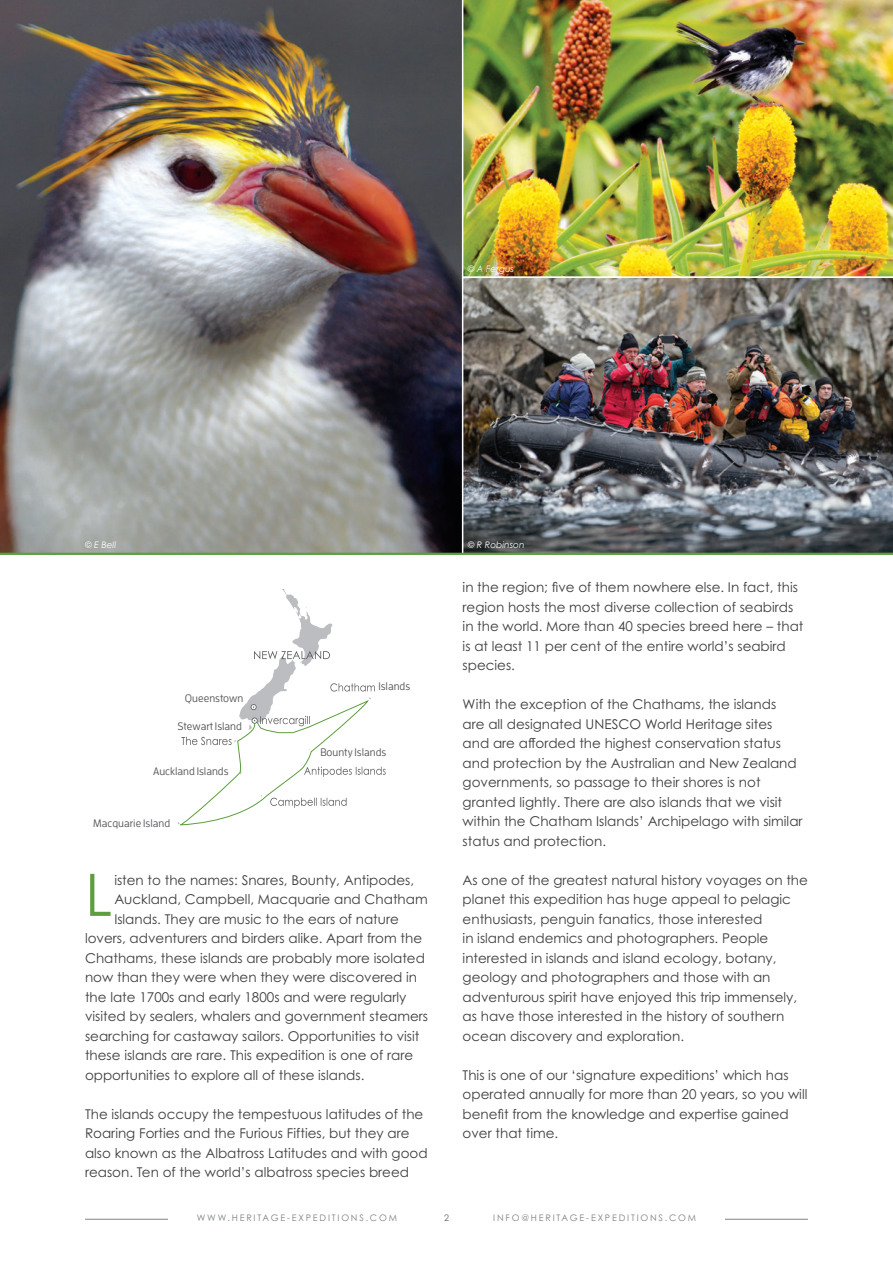
<style>
.page{position:relative;width:893px;height:1263px;background:#fff}
.page>*{position:absolute;margin:0;border:0;box-sizing:border-box;transform-origin:0 0}
.t1{font:58.5px "Century Gothic Pro";color:#5d9e3e}
.t2{font:13.5px/19.5px "Century Gothic Pro";color:#3e3e3f}
.t3{font:500 10.8px "Enzo OT";color:#57585a}
.t4{font:9px "Century Gothic Pro";letter-spacing:.2em;color:#808285}
.t5{font:italic 9px "Century Gothic Pro";color:#fff}
.t6{font:9px "Century Gothic Pro";color:#636366}
</style>
<div class="page">
<hr style="left:85px;top:1219px;width:723px;height:1px;background:#808285">
<div style="left:168px;top:1208px;width:557px;height:19px;background:#fff"></div>
<img style="left:0;top:0;width:462px;height:553px">
<img style="left:463px;top:0;width:430px;height:552px">
<hr style="left:0;top:553px;width:893px;height:2px;background:#5d9e3e">
<hr style="left:463px;top:276px;width:430px;height:2px;background:#fff">
<svg style="left:178px;top:589px;width:208px;height:237px"></svg>
<p class="t5" style="left:468px;top:263px;width:48px">© A Fergus</p>
<p class="t5" style="left:85px;top:539px;width:33px">© E Bell</p>
<p class="t3" style="left:185px;top:692px;width:60px">Queenstown</p>
<p class="t3" style="left:178px;top:720px;width:66px">Stewart Island</p>
<p class="t3" style="left:153px;top:765px;width:77px">Auckland Islands</p>
<p class="t3" style="left:93px;top:817px;width:78px">Macquarie Island</p>
<p class="t3" style="left:378px;top:680px;width:33px">Islands</p>
<p class="t3" style="left:320px;top:746px;width:67px">Bounty Islands</p>
<h1 class="t1" style="left:85px;top:859px;width:29px">L</h1>
<p class="t2" style="left:114px;top:870px;width:301px">isten to the names: Snares, Bounty, Antipodes,</p>
<p class="t2" style="left:114px;top:889px;width:315px">Auckland, Campbell, Macquarie and Chatham</p>
<p class="t2" style="left:114px;top:909px;width:286px">Islands. They are music to the ears of nature</p>
<p class="t2" style="left:85px;top:928px;width:339px">lovers, adventurers and birders alike. Apart from the</p>
<p class="t2" style="left:85px;top:948px;width:341px">Chathams, these islands are probably more isolated</p>
<p class="t2" style="left:85px;top:967px;width:334px">now than they were when they were discovered in</p>
<p class="t2" style="left:85px;top:987px;width:323px">the late 1700s and early 1800s and were regularly</p>
<p class="t2" style="left:85px;top:1006px;width:345px">visited by sealers, whalers and government steamers</p>
<p class="t2" style="left:85px;top:1026px;width:336px">searching for castaway sailors. Opportunities to visit</p>
<p class="t2" style="left:85px;top:1045px;width:330px">these islands are rare. This expedition is one of rare</p>
<p class="t2" style="left:85px;top:1065px;width:281px">opportunities to explore all of these islands.</p>
<p class="t2" style="left:85px;top:1104px;width:344px">The islands occupy the tempestuous latitudes of the Roaring Forties and the Furious Fifties, but they are also known as the Albatross Latitudes and with good reason. Ten of the world’s albatross species breed</p>
<p class="t5" style="left:468px;top:539px;width:58px">© R Robinson</p>
<p class="t2" style="left:463px;top:577px;width:342px">in the region; five of them nowhere else. In fact, this region hosts the most diverse collection of seabirds in the world. More than 40 species breed here – that is at least 11 per cent of the entire world’s seabird species.</p>
<p class="t2" style="left:463px;top:694px;width:341px">With the exception of the Chathams, the islands<br>are all designated UNESCO World Heritage sites<br>and are afforded the highest conservation status and protection by the Australian and New Zealand governments, so passage to their shores is not granted lightly. There are also islands that we visit within the Chatham Islands’ Archipelago with similar status and protection.</p>
<p class="t2" style="left:463px;top:870px;width:347px">As one of the greatest natural history voyages on the planet this expedition has huge appeal to pelagic enthusiasts, penguin fanatics, those interested<br>in island endemics and photographers. People interested in islands and island ecology, botany, geology and photographers and those with an adventurous spirit have enjoyed this trip immensely, as have those interested in the history of southern ocean discovery and exploration.</p>
<p class="t2" style="left:463px;top:1065px;width:346px">This is one of our ‘signature expeditions’ which has operated annually for more than 20 years, so you will benefit from the knowledge and expertise gained over that time.</p>
<p class="t6" style="left:444px;top:1212px;width:6px">2</p>
<p class="t4" style="left:197px;top:1212px;width:202px">WWW.HERITAGE-EXPEDITIONS.COM</p>
<p class="t4" style="left:493px;top:1212px;width:204px">INFO@HERITAGE-EXPEDITIONS.COM</p>
</div>
